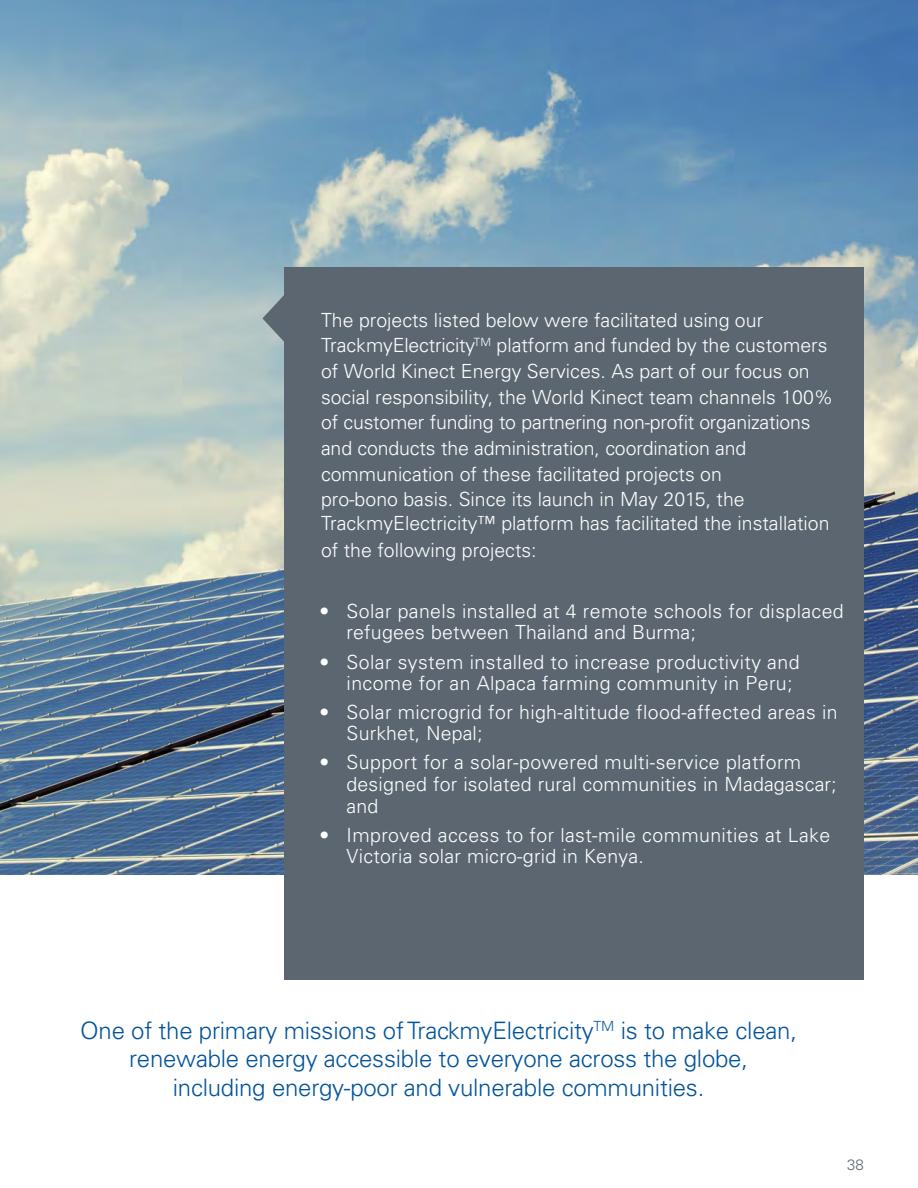
<style>
.page{position:relative;width:918px;height:1188px;background:#fff}
.page>*{position:absolute;margin:0;border:0;box-sizing:border-box;transform-origin:0 0}
.t1{font:300 24px/28.5px "Univers LT Std";letter-spacing:-.01em;color:#00539b;text-align:center}
.copy{font:300 19.5px/25.5px "Univers LT Std";color:#fff}
.copy-2{font:300 19.5px/21.1px "Univers LT Std";letter-spacing:.02em;color:#fff}
.t2{font:300 15px "Univers LT Std";color:#5b6670}
</style>
<div class="page">
<img style="left:0;top:0;width:918px;height:875px">
<div style="left:285px;top:267px;width:579px;height:713px;background:#5b6670"></div>
<svg style="left:262px;top:288px;width:23px;height:61px"></svg>
<p class="copy" style="left:321px;top:307px;width:514px">The projects listed below were facilitated using our TrackmyElectricity<sup>TM</sup> platform and funded by the customers of World Kinect Energy Services. As part of our focus on social responsibility, the World Kinect team channels 100% of customer funding to partnering non-profit organizations and conducts the administration, coordination and communication of these facilitated projects on<br>pro-bono basis. Since its launch in May 2015, the TrackmyElectricity™ platform has facilitated the installation</p>
<p class="copy" style="left:321px;top:538px;width:217px">of the following projects:</p>
<p class="copy-2" style="left:347px;top:601px;width:499px;text-indent:-27px">• Solar panels installed at 4 remote schools for displaced refugees between Thailand and Burma;</p>
<p class="copy-2" style="left:347px;top:651px;width:454px;text-indent:-27px">• Solar system installed to increase productivity and income for an Alpaca farming community in Peru;</p>
<p class="copy-2" style="left:347px;top:701px;width:493px;text-indent:-27px">• Solar microgrid for high-altitude flood-affected areas in<br>Surkhet, Nepal;</p>
<p class="copy" style="left:347px;top:752px;width:492px;line-height:21.9px;text-indent:-27px">• Support for a solar-powered multi-service platform designed for isolated rural communities in Madagascar; and</p>
<p class="copy-2" style="left:347px;top:825px;width:485px;text-indent:-27px">• Improved access to for last-mile communities at Lake<br>Victoria solar micro-grid in Kenya.</p>
<p class="t1" style="left:80px;top:1016px;width:718px">One of the primary missions ofTrackmyElectricity<sup>TM</sup> is to make clean, renewable energy accessible to everyone across the globe, including energy-poor and vulnerable communities.</p>
<p class="t2" style="left:847px;top:1156px;width:18px">38</p>
</div>
